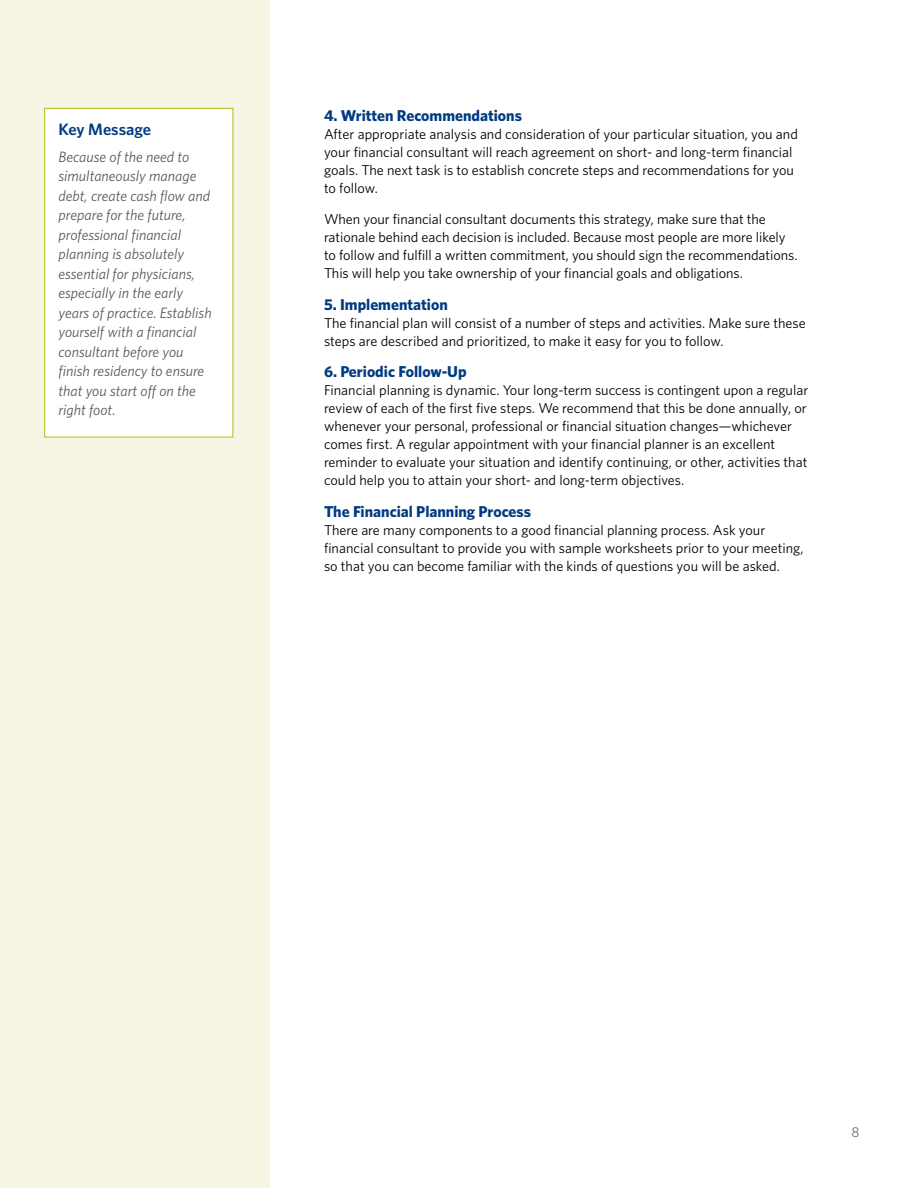
<style>
.page{position:relative;width:918px;height:1188px;background:#fff}
.page>*{position:absolute;margin:0;border:0;box-sizing:border-box;transform-origin:0 0}
.t1{font:600 16.5px "Whitney";color:#013a81}
.t2{font:700 15.75px "Whitney";color:#013a81}
.t3{font:italic 15px/19.5px "Whitney";color:#58595b}
.t4{font:14.25px/18px "Whitney";color:#000}
.t5{font:14.25px "Whitney";color:#6d6e71}
</style>
<div class="page">
<div style="left:0;top:0;width:270px;height:1188px;background:#f6f4e2"></div>
<div style="left:45px;top:108px;width:188px;height:329px;background:#fff"></div>
<div style="left:44px;top:108px;width:189px;height:329px;border:1px solid #b2bb1e"></div>
<p class="t1" style="left:59px;top:120px;width:94px">Key Message</p>
<p class="t3" style="left:59px;top:146px;width:155px">Because of the need to simultaneously manage debt, create cash flow and prepare for the future, professional financial planning is absolutely essential for physicians, especially in the early years of practice. Establish yourself with a financial consultant before you finish residency to ensure that you start off on the right foot.</p>
<p class="t2" style="left:324px;top:106px;width:200px">4. Written Recommendations</p>
<p class="t4" style="left:324px;top:124px;width:475px">After appropriate analysis and consideration of your particular situation, you and your financial consultant will reach agreement on short- and long-term financial goals. The next task is to establish concrete steps and recommendations for you to follow.</p>
<p class="t4" style="left:324px;top:210px;width:475px">When your financial consultant documents this strategy, make sure that the rationale behind each decision is included. Because most people are more likely to follow and fulfill a written commitment, you should sign the recommendations.<br>This will help you take ownership of your financial goals and obligations.</p>
<p class="t2" style="left:324px;top:295px;width:125px">5. Implementation</p>
<p class="t4" style="left:324px;top:313px;width:483px">The financial plan will consist of a number of steps and activities. Make sure these steps are described and prioritized, to make it easy for you to follow.</p>
<p class="t2" style="left:324px;top:362px;width:144px">6. Periodic Follow-Up</p>
<p class="t4" style="left:324px;top:381px;width:486px">Financial planning is dynamic. Your long-term success is contingent upon a regular review of each of the first five steps. We recommend that this be done annually, or whenever your personal, professional or financial situation changes—whichever comes first. A regular appointment with your financial planner is an excellent reminder to evaluate your situation and identify continuing, or other, activities that could help you to attain your short- and long-term objectives.</p>
<p class="t2" style="left:324px;top:502px;width:209px">The Financial Planning Process</p>
<p class="t4" style="left:324px;top:520px;width:481px">There are many components to a good financial planning process. Ask your financial consultant to provide you with sample worksheets prior to your meeting, so that you can become familiar with the kinds of questions you will be asked.</p>
<p class="t5" style="left:852px;top:1123px;width:10px">8</p>
</div>
